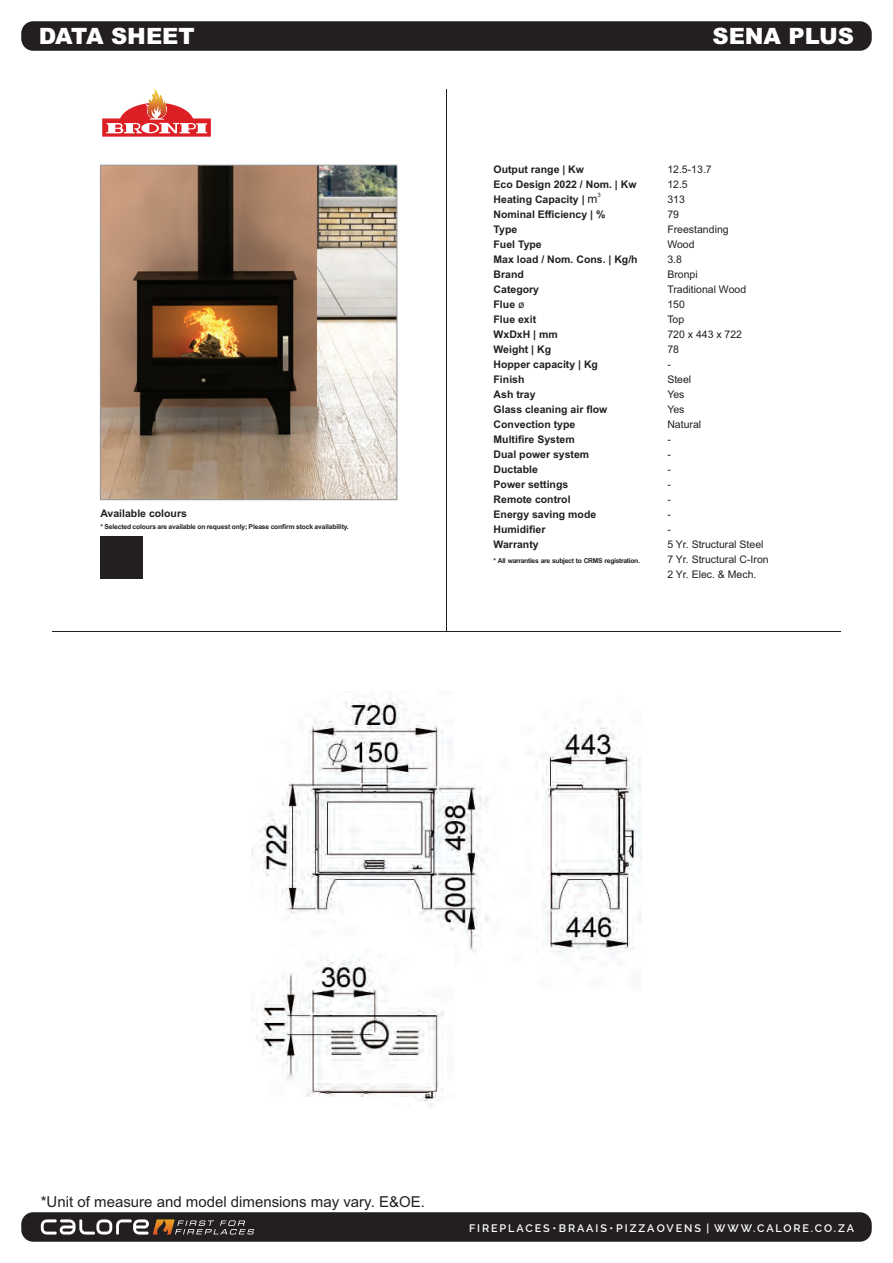
<style>
.page{position:relative;width:893px;height:1263px;background:#fff}
.page>*{position:absolute;margin:0;border:0;box-sizing:border-box;transform-origin:0 0}
.t1{font:900 22.5px "Arial";color:#fff}
.t2{font:15px "Arial";color:#231f20}
.t3{font:600 10.8px "Raleway";letter-spacing:.175em;color:#fff}
.t4{font:700 10.5px/15px "Arial";color:#231f20}
.t5{font:10.5px/15px "Arial";color:#231f20}
.t6{font:700 6.75px "Arial";letter-spacing:-.02em;color:#231f20}
.t7{font:700 6.75px "Arial";letter-spacing:-.045em;color:#231f20}
.t8{font:6px "Arial";color:#231f20}
.s1{font-weight:400;font-size:12px}
.s2{font-weight:400}
</style>
<div class="page">
<div style="left:21px;top:21px;width:851px;height:30px;background:#231f20;border-radius:12px"></div>
<hr style="left:52px;top:631px;width:789px;height:1px;background:#231f20">
<hr style="left:446px;top:89px;width:1px;height:542px;background:#231f20">
<div style="left:21px;top:1212px;width:851px;height:30px;background:#231f20;border-radius:12px"></div>
<svg style="left:41px;top:1219px;width:213px;height:16px"></svg>
<div style="left:100px;top:536px;width:43px;height:42px;background:#231f20"></div>
<svg style="left:102px;top:89px;width:109px;height:48px"></svg>
<img style="left:102px;top:167px;width:293px;height:331px">
<div style="left:100px;top:165px;width:297px;height:335px;border:1px solid #969696"></div>
<img style="left:251px;top:696px;width:391px;height:409px">
<h1 class="t1" style="left:39px;top:28px;width:157px">DATA SHEET</h1>
<h1 class="t1" style="left:712px;top:28px;width:143px">SENA PLUS</h1>
<p class="t4" style="left:100px;top:507px;width:88px">Available colours</p>
<p class="t6" style="left:100px;top:524px;width:250px">* Selected colours are available on request only; Please confirm stock availability.</p>
<p class="t4" style="left:494px;top:163px;width:92px">Output range | Kw</p>
<p class="t4" style="left:494px;top:178px;width:144px">Eco Design 2022 / Nom. | Kw</p>
<p class="t8" style="left:597px;top:193px;width:5px">3</p>
<p class="t4" style="left:494px;top:193px;width:113px">Heating Capacity | <span class="s1">m<br></span>Nominal Efficiency | %<br>Type<br>Fuel Type</p>
<p class="t4" style="left:494px;top:268px;width:32px">Brand</p>
<p class="t4" style="left:494px;top:253px;width:146px">Max load / Nom. Cons. | Kg/h</p>
<p class="t4" style="left:494px;top:283px;width:47px">Category</p>
<p class="t5" style="left:667px;top:163px;width:46px">12.5-13.7</p>
<p class="t5" style="left:667px;top:208px;width:13px">79</p>
<p class="t5" style="left:667px;top:253px;width:16px">3.8</p>
<p class="t5" style="left:667px;top:283px;width:80px">Traditional Wood</p>
<p class="t5" style="left:667px;top:178px;width:22px">12.5</p>
<p class="t5" style="left:667px;top:193px;width:19px">313</p>
<p class="t5" style="left:667px;top:223px;width:63px">Freestanding</p>
<p class="t5" style="left:667px;top:238px;width:29px">Wood</p>
<p class="t5" style="left:667px;top:268px;width:32px">Bronpi</p>
<p class="t4" style="left:494px;top:298px;width:44px">Flue <span class="s2">ø<br></span>Flue exit</p>
<p class="t4" style="left:494px;top:343px;width:106px">Weight | Kg<br>Hopper capacity | Kg<br>Finish</p>
<p class="t4" style="left:494px;top:328px;width:66px">WxDxH | mm</p>
<p class="t5" style="left:667px;top:298px;width:19px">150<br>Top</p>
<p class="t5" style="left:667px;top:328px;width:76px">720 x 443 x 722</p>
<p class="t5" style="left:667px;top:343px;width:13px">78</p>
<p class="t5" style="left:667px;top:373px;width:25px">Steel</p>
<p class="t5" style="left:667px;top:358px;width:5px">-</p>
<p class="t4" style="left:494px;top:388px;width:44px">Ash tray</p>
<p class="t5" style="left:667px;top:388px;width:19px">Yes</p>
<p class="t4" style="left:494px;top:403px;width:115px">Glass cleaning air flow</p>
<p class="t5" style="left:667px;top:403px;width:19px">Yes</p>
<p class="t4" style="left:494px;top:418px;width:83px">Convection type</p>
<p class="t4" style="left:494px;top:433px;width:97px">Multifire System<br>Dual power system</p>
<p class="t4" style="left:494px;top:463px;width:46px">Ductable</p>
<p class="t5" style="left:667px;top:418px;width:35px">Natural</p>
<p class="t5" style="left:667px;top:448px;width:5px">- -</p>
<p class="t5" style="left:667px;top:433px;width:5px">-</p>
<p class="t4" style="left:494px;top:478px;width:76px">Power settings</p>
<p class="t4" style="left:494px;top:523px;width:53px">Humidifier</p>
<p class="t4" style="left:494px;top:493px;width:79px">Remote control</p>
<p class="t4" style="left:494px;top:508px;width:104px">Energy saving mode</p>
<p class="t4" style="left:494px;top:538px;width:47px">Warranty</p>
<p class="t7" style="left:494px;top:558px;width:148px">* All warranties are subject to CRMS registration.</p>
<p class="t5" style="left:667px;top:478px;width:5px">- -</p>
<p class="t5" style="left:667px;top:508px;width:5px">-</p>
<p class="t5" style="left:667px;top:553px;width:103px">7 Yr. Structural C-Iron</p>
<p class="t5" style="left:667px;top:523px;width:5px">-</p>
<p class="t5" style="left:667px;top:568px;width:91px">2 Yr. Elec. &amp; Mech.</p>
<p class="t5" style="left:667px;top:538px;width:98px">5 Yr. Structural Steel</p>
<h2 class="t2" style="left:41px;top:1196px;width:386px">*Unit of measure and model dimensions may vary. E&amp;OE.</h2>
<p class="t3" style="left:469px;top:1221px;width:387px">FIREPLACES • BRAAIS • PIZZA OVENS | WWW.CALORE.CO.ZA</p>
</div>
